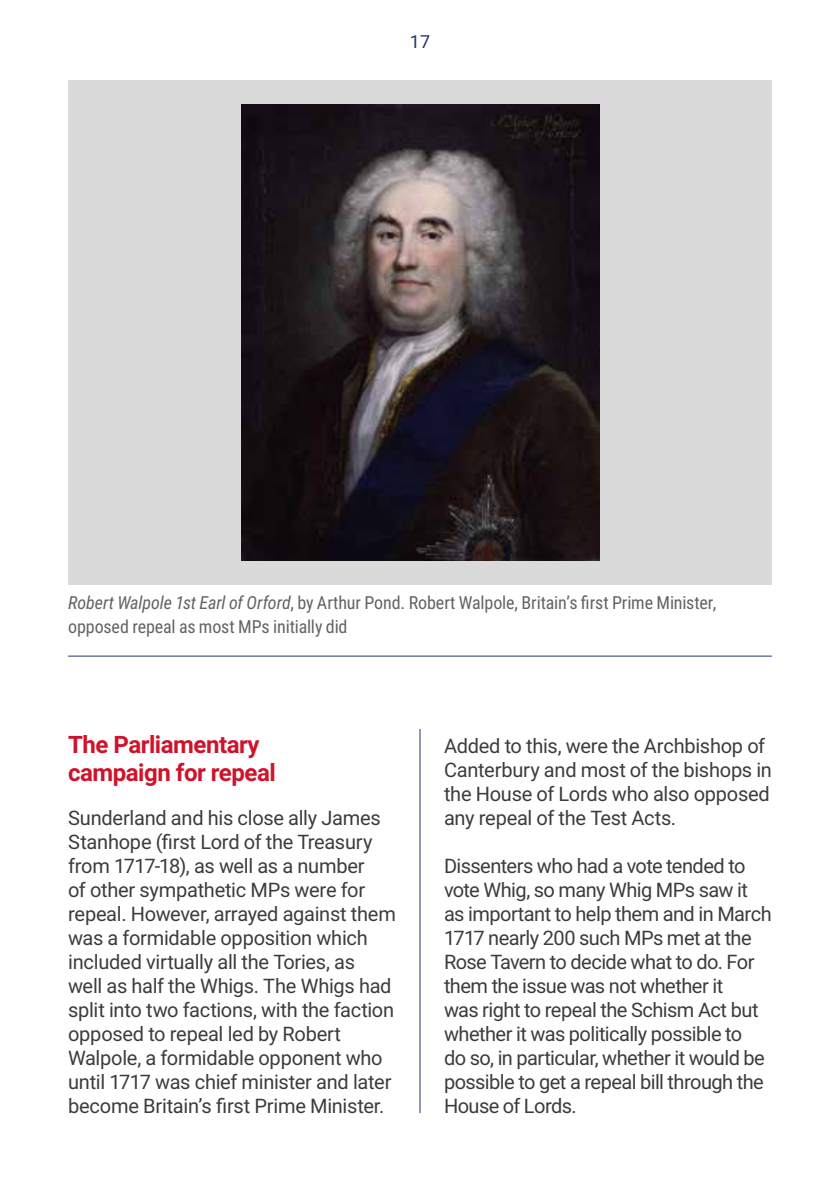
<style>
.page{position:relative;width:840px;height:1191px;background:#fff}
.page>*{position:absolute;margin:0;border:0;box-sizing:border-box;transform-origin:0 0}
.t1{font:700 24px/28px "Roboto";letter-spacing:-.02em;color:#ce132b}
.t2{font:20px/24px "Roboto";letter-spacing:-.02em;color:#3c3c3b}
.t3{font:18px/24px "Roboto Condensed";letter-spacing:-.01em;color:#646363}
.t4{font:18px "Roboto";color:#25346c}
.s1{font-style:italic}
</style>
<div class="page">
<hr style="left:68px;top:655px;width:703px;height:1px;background:#25346c">
<div style="left:68px;top:81px;width:703px;height:504px;background:#dadada"></div>
<img style="left:241px;top:105px;width:358px;height:456px">
<hr style="left:419px;top:729px;width:1px;height:384px;background:#25346c">
<p class="t4" style="left:409px;top:29px;width:22px">17</p>
<p class="t3" style="left:68px;top:590px;width:649px"><span class="s1">Robert Walpole 1st Earl of Orford</span>, by Arthur Pond. Robert Walpole, Britain’s first Prime Minister, opposed repeal as most MPs initially did</p>
<p class="t1" style="left:68px;top:729px;width:209px">The Parliamentary campaign for repeal</p>
<p class="t2" style="left:68px;top:805px;width:329px">Sunderland and his close ally James Stanhope (first Lord of the Treasury from 1717-18), as well as a number<br>of other sympathetic MPs were for repeal. However, arrayed against them was a formidable opposition which included virtually all the Tories, as<br>well as half the Whigs. The Whigs had split into two factions, with the faction opposed to repeal led by Robert Walpole, a formidable opponent who until 1717 was chief minister and later become Britain’s first Prime Minister.</p>
<p class="t2" style="left:444px;top:733px;width:329px">Added to this, were the Archbishop of Canterbury and most of the bishops in the House of Lords who also opposed any repeal of the Test Acts.</p>
<p class="t2" style="left:444px;top:853px;width:329px">Dissenters who had a vote tended to vote Whig, so many Whig MPs saw it as important to help them and in March 1717 nearly 200 such MPs met at the Rose Tavern to decide what to do. For them the issue was not whether it<br>was right to repeal the Schism Act but whether it was politically possible to<br>do so, in particular, whether it would be possible to get a repeal bill through the House of Lords.</p>
</div>
